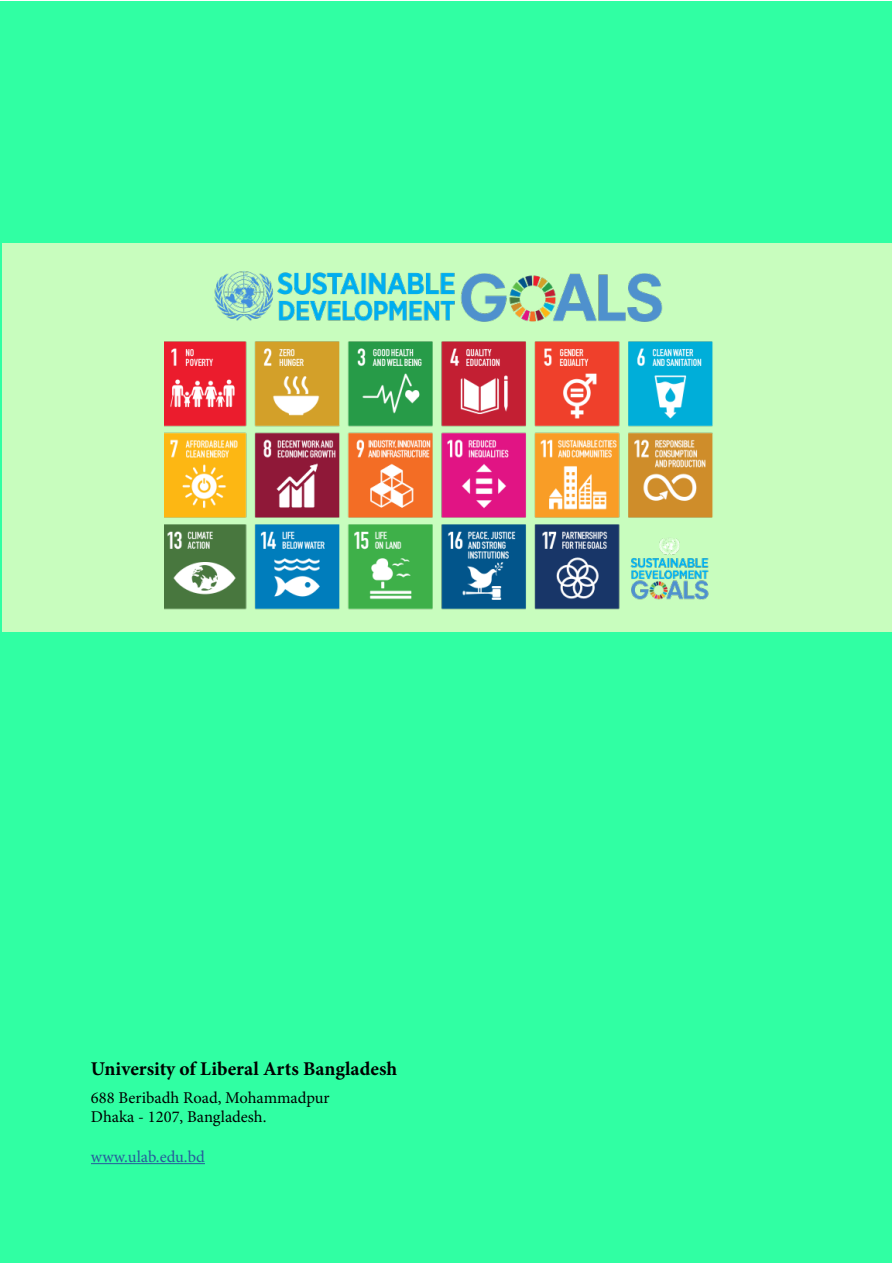
<style>
.page{position:relative;width:893px;height:1263px;background:#fff}
.page>*{position:absolute;margin:0;border:0;box-sizing:border-box;transform-origin:0 0}
.t1{font:700 19.5px "Minion Pro";color:#000}
.t2{font:16.5px/19.8px "Minion Pro";color:#000}
.t3{font:16.5px "Minion Pro";letter-spacing:.005em;color:#275b9b}
</style>
<div class="page">
<div style="left:1px;top:1px;width:891px;height:1261px;background:#30ffa3"></div>
<div style="left:2px;top:243px;width:889px;height:388px;background:#c8fdbe"></div>
<img style="left:164px;top:271px;width:565px;height:361px">
<hr style="left:91px;top:1163px;width:114px;height:1px;background:#275b9b">
<p class="t1" style="left:91px;top:1055px;width:308px">University of Liberal Arts Bangladesh</p>
<p class="t2" style="left:91px;top:1088px;width:240px">688 Beribadh Road, Mohammadpur<br>Dhaka - 1207, Bangladesh.</p>
<p class="t3" style="left:91px;top:1147px;width:115px">www.ulab.edu.bd</p>
</div>
